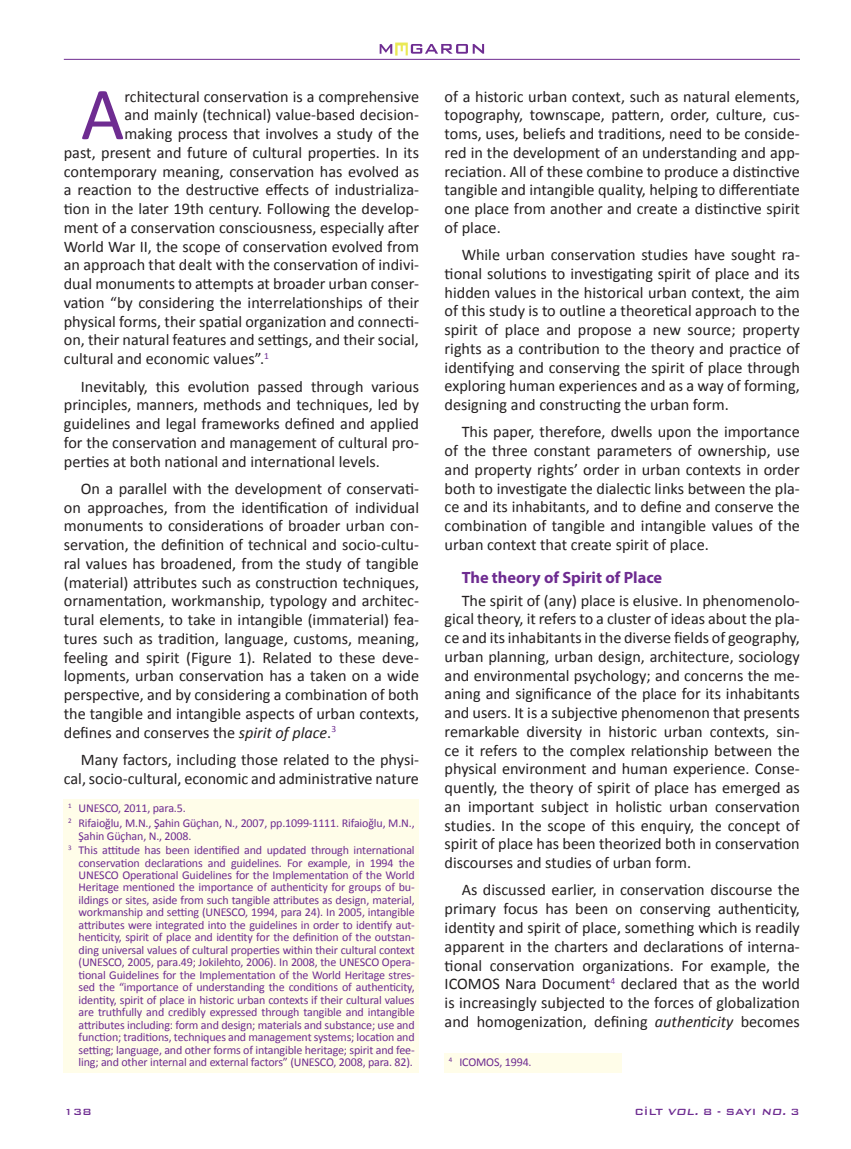
<style>
.page{position:relative;width:851px;height:1149px;background:#fff}
.page>*{position:absolute;margin:0;border:0;box-sizing:border-box;transform-origin:0 0}
.t1{font:75.3px "Calibri";color:#6e2c91}
.t2{font:700 16.35px "Myriad Pro";color:#6e2c91}
.t3{font:16.2px/18.8px "Calibri";color:#231f20;text-align:justify}
.t4{font:12px/12.5px "Calibri";letter-spacing:-.015em;color:#6e2c91}
.t5{font:500 12px "Bank Gothic BT";color:#6e2c91}
.s1{font-style:italic}
</style>
<div class="page">
<svg style="left:379px;top:43px;width:105px;height:13px"></svg>
<hr style="left:64px;top:59px;width:735px;height:1px;background:#6e2c91">
<div style="left:64px;top:799px;width:355px;height:272px;background:#fffde9"></div>
<div style="left:444px;top:1052px;width:178px;height:19px;background:#fffde9"></div>
<h1 class="t1" style="left:81px;top:67px;width:45px">A</h1>
<p class="t3" style="left:124px;top:86px;width:296px">rchitectural conservation is a comprehensive</p>
<p class="t3" style="left:124px;top:105px;width:296px">and mainly (technical) value-based decision-</p>
<p class="t3" style="left:124px;top:123px;width:296px">making process that involves a study of the</p>
<p class="t3" style="left:64px;top:142px;width:356px">past, present and future of cultural properties. In its</p>
<p class="t3" style="left:64px;top:161px;width:357px">contemporary meaning, conservation has evolved as</p>
<p class="t3" style="left:64px;top:180px;width:357px">a reaction to the destructive effects of industrializa-</p>
<p class="t3" style="left:64px;top:198px;width:357px">tion in the later 19th century. Following the develop-</p>
<p class="t3" style="left:64px;top:217px;width:357px">ment of a conservation consciousness, especially after</p>
<p class="t3" style="left:64px;top:236px;width:357px">World War II, the scope of conservation evolved from</p>
<p class="t3" style="left:64px;top:255px;width:357px">an approach that dealt with the conservation of indivi-</p>
<p class="t3" style="left:64px;top:273px;width:357px">dual monuments to attempts at broader urban conser-</p>
<p class="t3" style="left:64px;top:292px;width:357px">vation “by considering the interrelationships of their</p>
<p class="t3" style="left:64px;top:311px;width:356px">physical forms, their spatial organization and connecti-</p>
<p class="t3" style="left:64px;top:330px;width:356px">on, their natural features and settings, and their social,</p>
<p class="t3" style="left:64px;top:348px;width:207px">cultural and economic values”.<sup>1</sup></p>
<p class="t3" style="left:64px;top:376px;width:357px;text-indent:17px">Inevitably, this evolution passed through various principles, manners, methods and techniques, led by guidelines and legal frameworks defined and applied for the conservation and management of cultural pro&shy;perties at both national and international levels.</p>
<p class="t3" style="left:64px;top:478px;width:357px;text-indent:17px">On a parallel with the development of conservati&shy;on approaches, from the identification of individual monuments to considerations of broader urban con&shy;servation, the definition of technical and socio-cultu&shy;ral values has broadened, from the study of tangible (material) attributes such as construction techniques, ornamentation, workmanship, typology and architec&shy;tural elements, to take in intangible (immaterial) fea&shy;tures such as tradition, language, customs, meaning, feeling and spirit (Figure 1). Related to these deve&shy;lopments, urban conservation has a taken on a wide perspective, and by considering a combination of both the tangible and intangible aspects of urban contexts, defines and conserves the <span class="s1">spirit of place</span>.<sup>3</sup></p>
<p class="t3" style="left:64px;top:749px;width:356px;text-align:right">Many factors, including those related to the physi&shy;cal, socio-cultural, economic and administrative nature</p>
<p class="t4" style="left:68px;top:800px;width:348px;line-height:14.5px"><sup>1</sup> UNESCO, 2011, para.5.<br><sup>2</sup> Rifaioğlu, M.N., Şahin Güçhan, N., 2007, pp.1099-1111. Rifaioğlu, M.N.,</p>
<p class="t4" style="left:68px;top:827px;width:348px;line-height:14.5px;text-indent:10px">Şahin Güçhan, N., 2008.<br><sup>3</sup> This attitude has been identified and updated through international</p>
<p class="t4" style="left:79px;top:855px;width:338px;text-align:justify">conservation declarations and guidelines. For example, in 1994 the UNESCO Operational Guidelines for the Implementation of the World Heritage mentioned the importance of authenticity for groups of bu&shy;ildings or sites, aside from such tangible attributes as design, material, workmanship and setting (UNESCO, 1994, para 24). In 2005, intangible attributes were integrated into the guidelines in order to identify aut&shy;henticity, spirit of place and identity for the definition of the outstan&shy;ding universal values of cultural properties within their cultural context (UNESCO, 2005, para.49; Jokilehto, 2006). In 2008, the UNESCO Opera&shy;tional Guidelines for the Implementation of the World Heritage stres&shy;sed the “importance of understanding the conditions of authenticity, identity, spirit of place in historic urban contexts if their cultural values are truthfully and credibly expressed through tangible and intangible attributes including: form and design; materials and substance; use and function; traditions, techniques and management systems; location and setting; language, and other forms of intangible heritage; spirit and fee&shy;ling; and other internal and external factors” (UNESCO, 2008, para. 82).</p>
<p class="t3" style="left:444px;top:86px;width:356px">of a historic urban context, such as natural elements, topography, townscape, pattern, order, culture, cus&shy;toms, uses, beliefs and traditions, need to be conside&shy;red in the development of an understanding and app&shy;reciation. All of these combine to produce a distinctive tangible and intangible quality, helping to differentiate one place from another and create a distinctive spirit of place.</p>
<p class="t3" style="left:444px;top:244px;width:357px;text-indent:17px">While urban conservation studies have sought ra&shy;tional solutions to investigating spirit of place and its hidden values in the historical urban context, the aim of this study is to outline a theoretical approach to the spirit of place and propose a new source; property rights as a contribution to the theory and practice of identifying and conserving the spirit of place through exploring human experiences and as a way of forming, designing and constructing the urban form.</p>
<p class="t3" style="left:444px;top:422px;width:357px;text-indent:17px">This paper, therefore, dwells upon the importance of the three constant parameters of ownership, use and property rights’ order in urban contexts in order both to investigate the dialectic links between the pla&shy;ce and its inhabitants, and to define and conserve the combination of tangible and intangible values of the urban context that create spirit of place.</p>
<p class="t2" style="left:461px;top:566px;width:202px">The theory of Spirit of Place</p>
<p class="t3" style="left:444px;top:590px;width:357px;text-indent:17px">The spirit of (any) place is elusive. In phenomenolo&shy;gical theory, it refers to a cluster of ideas about the pla&shy;ce and its inhabitants in the diverse fields of geography, urban planning, urban design, architecture, sociology and environmental psychology; and concerns the me&shy;aning and significance of the place for its inhabitants and users. It is a subjective phenomenon that presents remarkable diversity in historic urban contexts, sin&shy;ce it refers to the complex relationship between the physical environment and human experience. Conse&shy;quently, the theory of spirit of place has emerged as an important subject in holistic urban conservation studies. In the scope of this enquiry, the concept of spirit of place has been theorized both in conservation discourses and studies of urban form.</p>
<p class="t3" style="left:444px;top:879px;width:357px;text-indent:17px">As discussed earlier, in conservation discourse the primary focus has been on conserving authenticity, identity and spirit of place, something which is readily apparent in the charters and declarations of interna&shy;tional conservation organizations. For example, the ICOMOS Nara Document<sup>4</sup> declared that as the world is increasingly subjected to the forces of globalization and homogenization, defining <span class="s1">authenticity</span> becomes</p>
<p class="t4" style="left:449px;top:1054px;width:84px"><sup>4</sup> ICOMOS, 1994.</p>
<p class="t5" style="left:64px;top:1104px;width:29px">138</p>
<p class="t5" style="left:634px;top:1104px;width:167px">CİLT <span class="s1">VOL.</span> 8 - SAYI <span class="s1">NO.</span> 3</p>
</div>
